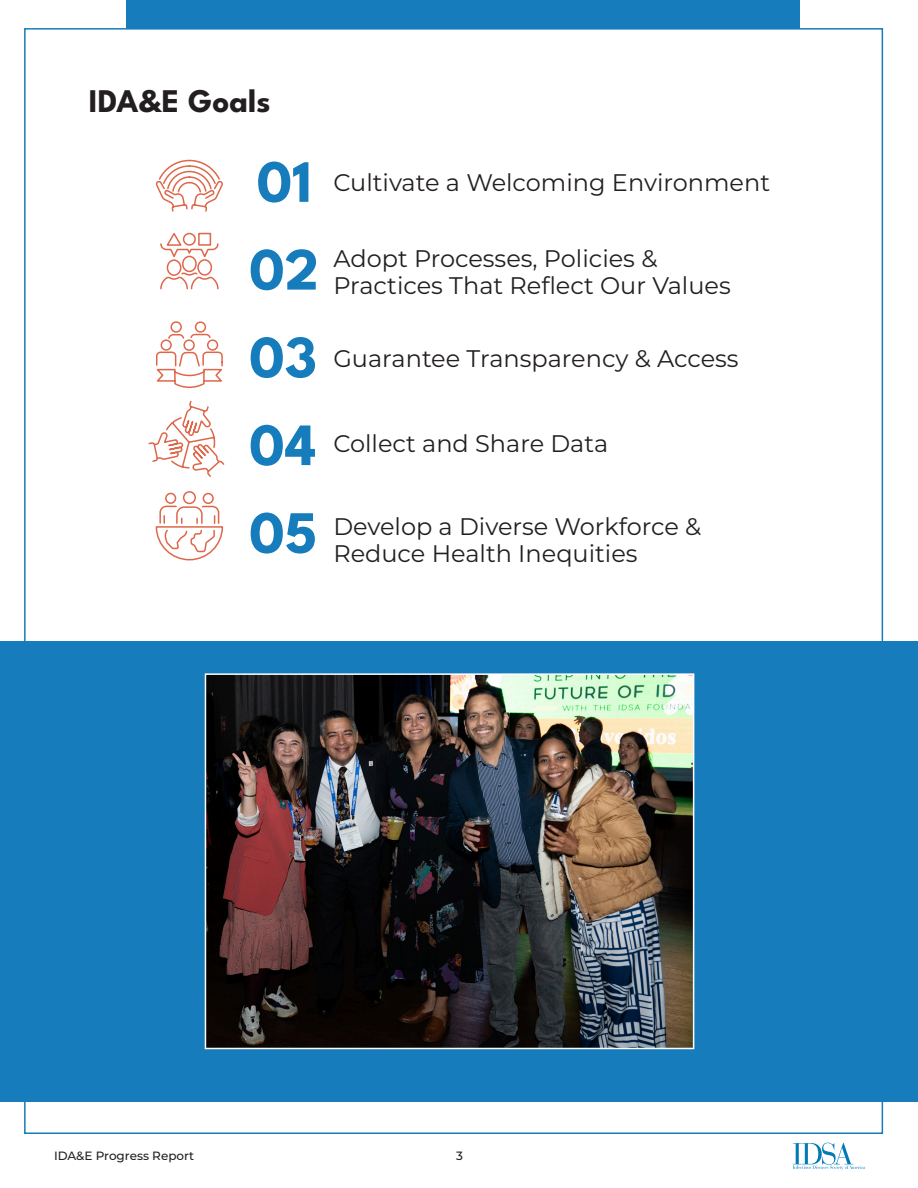
<style>
.page{position:relative;width:918px;height:1188px;background:#fff}
.page>*{position:absolute;margin:0;border:0;box-sizing:border-box;transform-origin:0 0}
.t1{font:700 60px "League Spartan";color:#167cbb}
.t2{font:700 33px "League Spartan";color:#231f20}
.t3{font:24px/27px "Montserrat";color:#231f20}
.t4{font:500 12px "Montserrat";color:#231f20}
</style>
<div class="page">
<div style="left:0;top:642px;width:918px;height:460px;background:#167cbb"></div>
<div style="left:126px;top:0;width:674px;height:28px;background:#167cbb"></div>
<svg style="left:156px;top:159px;width:66px;height:53px"></svg>
<svg style="left:156px;top:321px;width:67px;height:67px"></svg>
<svg style="left:160px;top:232px;width:59px;height:58px"></svg>
<svg style="left:148px;top:400px;width:77px;height:77px"></svg>
<svg style="left:155px;top:491px;width:69px;height:70px"></svg>
<img style="left:208px;top:676px;width:483px;height:370px">
<div style="left:205px;top:673px;width:489px;height:376px;border:2px solid #fff"></div>
<svg style="left:793px;top:1143px;width:72px;height:27px"></svg>
<p class="t2" style="left:89px;top:75px;width:183px">IDA&amp;E Goals</p>
<p class="t1" style="left:257px;top:135px;width:57px">01</p>
<p class="t3" style="left:333px;top:168px;width:438px">Cultivate a Welcoming Environment</p>
<p class="t1" style="left:249px;top:222px;width:71px">02</p>
<p class="t1" style="left:249px;top:310px;width:69px">03</p>
<p class="t3" style="left:333px;top:244px;width:399px">Adopt Processes, Policies &amp;<br>Practices That Reflect Our Values</p>
<p class="t3" style="left:333px;top:344px;width:407px">Guarantee Transparency &amp; Access</p>
<p class="t1" style="left:249px;top:398px;width:69px">04</p>
<p class="t1" style="left:249px;top:486px;width:69px">05</p>
<p class="t3" style="left:333px;top:429px;width:277px">Collect and Share Data</p>
<p class="t3" style="left:333px;top:512px;width:369px">Develop a Diverse Workforce &amp;<br>Reduce Health Inequities</p>
<p class="t4" style="left:54px;top:1147px;width:142px">IDA&amp;E Progress Report</p>
<p class="t4" style="left:456px;top:1147px;width:8px">3</p>
</div>
